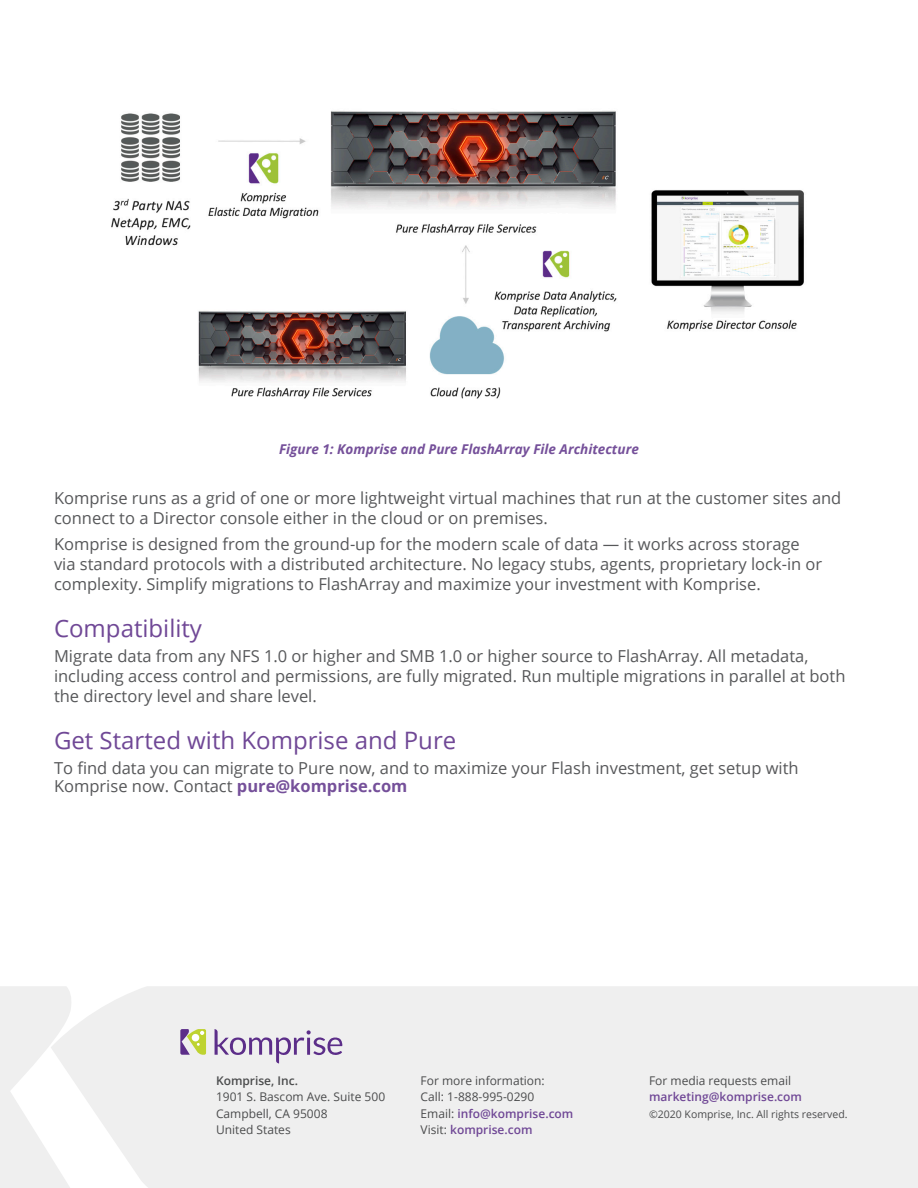
<style>
.page{position:relative;width:918px;height:1188px;background:#fff}
.page>*{position:absolute;margin:0;border:0;box-sizing:border-box;transform-origin:0 0}
.t1{font:24px "Open Sans";color:#704896}
.Body_Text{font:16.5px/19.8px "Open Sans";color:#57585a}
.Body_Text-2{font:italic 700 13.5px "Open Sans";color:#75509a}
.t2{font:12px/16.5px "Open Sans";color:#4b4c4d}
.t3{font:600 12px "Open Sans";color:#704896}
.t4{font:600 12px "Open Sans";color:#4b4c4d}
.t5{font:10.5px "Open Sans";color:#4b4c4d}
.s1{font-weight:700;color:#75509a}
.s2{font-weight:600;color:#704896}
</style>
<div class="page">
<svg style="left:0;top:986px;width:51px;height:202px"></svg>
<div style="left:51px;top:986px;width:867px;height:202px;background:#efefef"></div>
<svg style="left:215px;top:1029px;width:127px;height:35px"></svg>
<svg style="left:180px;top:1029px;width:26px;height:26px"></svg>
<img style="left:111px;top:110px;width:693px;height:289px">
<p class="Body_Text-2" style="left:279px;top:439px;width:361px">Figure 1: Komprise and Pure FlashArray File Architecture</p>
<p class="Body_Text" style="left:54px;top:488px;width:789px">Komprise runs as a grid of one or more lightweight virtual machines that run at the customer sites and connect to a Director console either in the cloud or on premises.</p>
<p class="Body_Text" style="left:54px;top:534px;width:770px">Komprise is designed from the ground-up for the modern scale of data — it works across storage via standard protocols with a distributed architecture. No legacy stubs, agents, proprietary lock-in or complexity. Simplify migrations to FlashArray and maximize your investment with Komprise.</p>
<h1 class="t1" style="left:54px;top:612px;width:150px">Compatibility</h1>
<p class="Body_Text" style="left:54px;top:646px;width:793px">Migrate data from any NFS 1.0 or higher and SMB 1.0 or higher source to FlashArray. All metadata, including access control and permissions, are fully migrated. Run multiple migrations in parallel at both the directory level and share level.</p>
<h1 class="t1" style="left:54px;top:724px;width:404px">Get Started with Komprise and Pure</h1>
<p class="Body_Text" style="left:54px;top:758px;width:746px;line-height:18px">To find data you can migrate to Pure now, and to maximize your Flash investment, get setup with<br>Komprise now. Contact <span class="s1">pure@komprise.com</span></p>
<p class="t4" style="left:216px;top:1072px;width:84px">Komprise, Inc.</p>
<p class="t2" style="left:216px;top:1088px;width:171px">1901 S. Bascom Ave. Suite 500<br>Campbell, CA 95008<br>United States</p>
<p class="t2" style="left:421px;top:1072px;width:154px">For more information:<br>Call: 1-888-995-0290<br>Email: <span class="s2">info@komprise.com<br></span>Visit: <span class="s2">komprise.com</span></p>
<p class="t2" style="left:649px;top:1072px;width:144px">For media requests email</p>
<p class="t3" style="left:649px;top:1088px;width:154px">marketing@komprise.com</p>
<p class="t5" style="left:649px;top:1106px;width:200px">©2020 Komprise, Inc. All rights reserved.</p>
</div>
